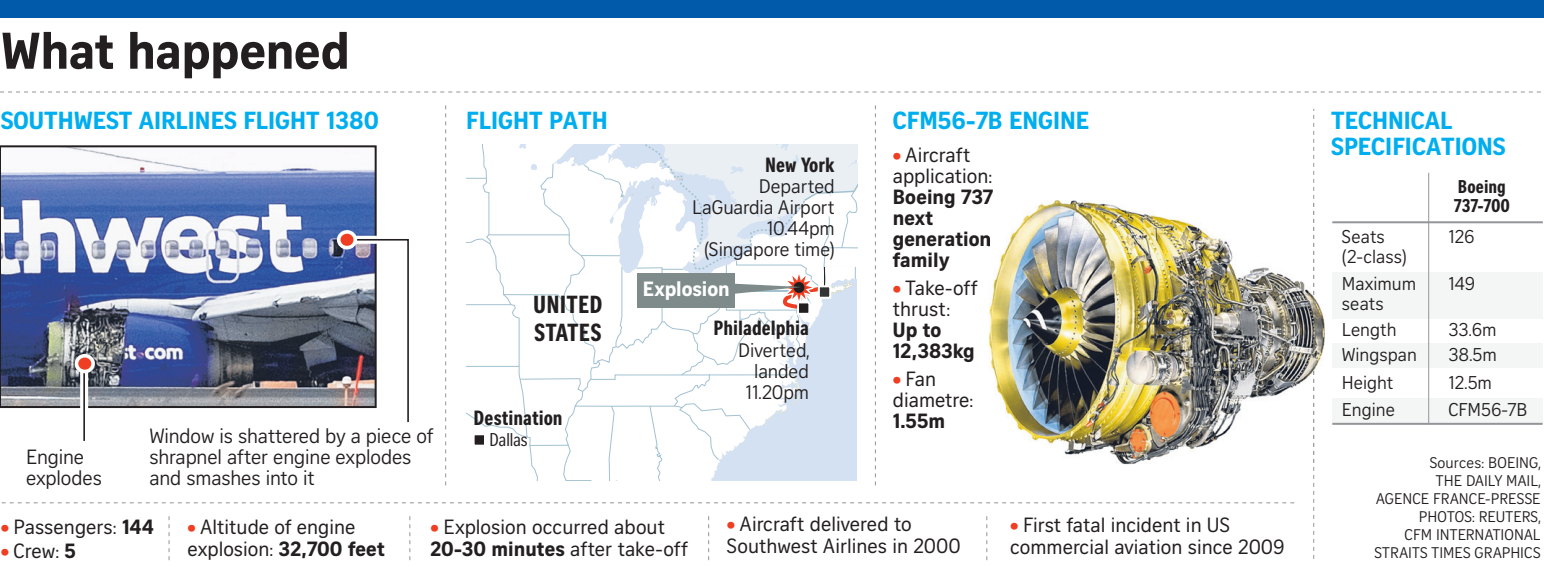
<style>
.page{position:relative;width:1544px;height:567px;background:#fff}
.page>*{position:absolute;margin:0;border:0;box-sizing:border-box;transform-origin:0 0}
.t1{font:700 50px "Curator Serp Text";letter-spacing:-.01em;color:#231f20}
.t2{font:700 24px/26px "Curator Serp Text";color:#00aeef}
.t3{font:24px/28px "Curator Head Cond ST Bold";letter-spacing:.005em;color:#231f20}
.t4{font:20px/22px "Curator Head ST Regular";color:#231f20}
.t5{font:20px/21px "Curator Serp Text";letter-spacing:-.005em;color:#231f20}
.t6{font:20px/21px "Curator Head ST Bold";color:#231f20}
.t7{font:20px "Curator Head Cond ST Bold";color:#231f20}
.t8{font:700 20px "Curator Serp Text";letter-spacing:-.005em;color:#fff}
.t9{font:19px/21px "Curator Serp Text";letter-spacing:-.005em;color:#231f20;text-align:right}
.t10{font:18px/20px "Curator Serp Text";color:#231f20}
.t11{font:18px/19px "Curator Head Cond ST Bold";color:#231f20}
.t12{font:18px "Curator Head Cond ST Regular";color:#231f20}
.t13{font:15px/18px "Curator Serp Text";letter-spacing:.01em;color:#231f20;text-align:right}
.s1{font-family:"Curator Serp Text";font-weight:700;font-size:24px;color:#ef3e22}
.s2{font-family:"Curator Head ST Bold"}
</style>
<div class="page">
<svg style="left:0;top:92px;width:1541px;height:1px"></svg>
<div style="left:0;top:0;width:1543px;height:17px;background:#015aaa"></div>
<div style="left:1332px;top:272px;width:210px;height:46px;background:#f3f6f4"></div>
<div style="left:1332px;top:343px;width:210px;height:24px;background:#f3f6f4"></div>
<div style="left:1332px;top:398px;width:210px;height:24px;background:#f3f6f4"></div>
<hr style="left:1332px;top:221px;width:210px;height:2px;background:#939598">
<hr style="left:1332px;top:423px;width:210px;height:2px;background:#939598">
<hr style="left:1427px;top:173px;width:1px;height:251px;background:#939598">
<img style="left:3px;top:148px;width:370px;height:257px">
<div style="left:0;top:145px;width:376px;height:263px;border:2px solid #231f20"></div>
<div style="left:80px;top:366px;width:8px;height:75px;background:#fff"></div>
<hr style="left:83px;top:366px;width:2px;height:75px;background:#231f20">
<svg style="left:75px;top:354px;width:20px;height:19px"></svg>
<img style="left:337px;top:230px;width:72px;height:192px">
<svg style="left:1313px;top:109px;width:1px;height:450px"></svg>
<svg style="left:445px;top:105px;width:1px;height:380px"></svg>
<svg style="left:986px;top:516px;width:1px;height:44px"></svg>
<svg style="left:708px;top:516px;width:1px;height:44px"></svg>
<svg style="left:409px;top:516px;width:1px;height:44px"></svg>
<svg style="left:168px;top:516px;width:1px;height:44px"></svg>
<svg style="left:1px;top:502px;width:1293px;height:1px"></svg>
<img style="left:989px;top:200px;width:335px;height:264px">
<svg style="left:988px;top:200px;width:5px;height:8px"></svg>
<img style="left:988px;top:232px;width:3px;height:18px">
<img style="left:1313px;top:203px;width:1px;height:260px">
<svg style="left:466px;top:145px;width:391px;height:335px"></svg>
<h1 class="t1" style="left:1px;top:21px;width:351px">What happened</h1>
<p class="t2" style="left:1px;top:107px;width:380px">SOUTHWEST AIRLINES FLIGHT 1380</p>
<p class="t2" style="left:466px;top:107px;width:143px">FLIGHT PATH</p>
<p class="t2" style="left:892px;top:107px;width:198px">CFM56-7B ENGINE</p>
<p class="t2" style="left:1330px;top:107px;width:176px">TECHNICAL<br>SPECIFICATIONS</p>
<p class="t4" style="left:892px;top:144px;width:101px;line-height:21px"><span class="s1">•</span> Aircraft application:</p>
<p class="t6" style="left:892px;top:186px;width:102px">Boeing 737 next generation family</p>
<p class="t4" style="left:892px;top:277px;width:86px;line-height:21px"><span class="s1">•</span> Take-off thrust:</p>
<p class="t6" style="left:892px;top:319px;width:83px">Up to<br>12,383kg</p>
<p class="t4" style="left:892px;top:368px;width:82px;line-height:21px"><span class="s1">•</span> Fan diametre:</p>
<p class="t6" style="left:892px;top:410px;width:54px">1.55m</p>
<p class="t7" style="left:765px;top:154px;width:71px">New York</p>
<p class="t9" style="left:692px;top:176px;width:144px">Departed<br>LaGuardia Airport<br>10.44pm (Singapore time)</p>
<p class="t11" style="left:1453px;top:177px;width:58px">Boeing<br>737-700</p>
<p class="t10" style="left:1341px;top:226px;width:66px">Seats (2-class)</p>
<p class="t10" style="left:1341px;top:274px;width:76px">Maximum seats</p>
<p class="t10" style="left:1341px;top:345px;width:76px">Wingspan</p>
<p class="t10" style="left:1341px;top:399px;width:54px">Engine</p>
<p class="t10" style="left:1448px;top:226px;width:28px">126</p>
<p class="t10" style="left:1448px;top:274px;width:28px">149</p>
<p class="t8" style="left:643px;top:276px;width:88px">Explosion</p>
<p class="t3" style="left:533px;top:291px;width:71px">UNITED<br>STATES</p>
<p class="t7" style="left:713px;top:316px;width:97px">Philadelphia</p>
<p class="t10" style="left:1341px;top:319px;width:56px">Length</p>
<p class="t10" style="left:1341px;top:372px;width:53px">Height</p>
<p class="t10" style="left:1448px;top:319px;width:50px">33.6m</p>
<p class="t10" style="left:1448px;top:372px;width:45px">12.5m</p>
<p class="t9" style="left:738px;top:340px;width:72px">Diverted, landed<br>11.20pm</p>
<p class="t10" style="left:1448px;top:345px;width:50px">38.5m</p>
<p class="t10" style="left:1448px;top:399px;width:80px">CFM56-7B</p>
<p class="t7" style="left:473px;top:407px;width:91px">Destination</p>
<p class="t5" style="left:149px;top:425px;width:285px">Window is shattered by a piece of shrapnel after engine explodes and smashes into it</p>
<p class="t4" style="left:187px;top:516px;width:199px"><span class="s1">•</span> Altitude of engine explosion: <span class="s2">32,700 feet</span></p>
<p class="t4" style="left:430px;top:516px;width:259px"><span class="s1">•</span> Explosion occurred about<br><span class="s2">20-30 minutes</span> after take-off</p>
<p class="t4" style="left:727px;top:512px;width:235px"><span class="s1">•</span> Aircraft delivered to<br>Southwest Airlines in 2000</p>
<p class="t4" style="left:1010px;top:514px;width:276px"><span class="s1">•</span> First fatal incident in US commercial aviation since 2009</p>
<p class="t12" style="left:489px;top:429px;width:40px">Dallas</p>
<p class="t5" style="left:26px;top:446px;width:77px">Engine explodes</p>
<p class="t13" style="left:1374px;top:453px;width:168px">Sources: BOEING,<br>THE DAILY MAIL,<br>AGENCE FRANCE-PRESSE<br>PHOTOS: REUTERS,<br>CFM INTERNATIONAL<br>STRAITS TIMES GRAPHICS</p>
<p class="t4" style="left:1px;top:516px;width:154px"><span class="s1">•</span> Passengers: <span class="s2">144</span></p>
<p class="t4" style="left:1px;top:540px;width:77px"><span class="s1">•</span> Crew: <span class="s2">5</span></p>
</div>
